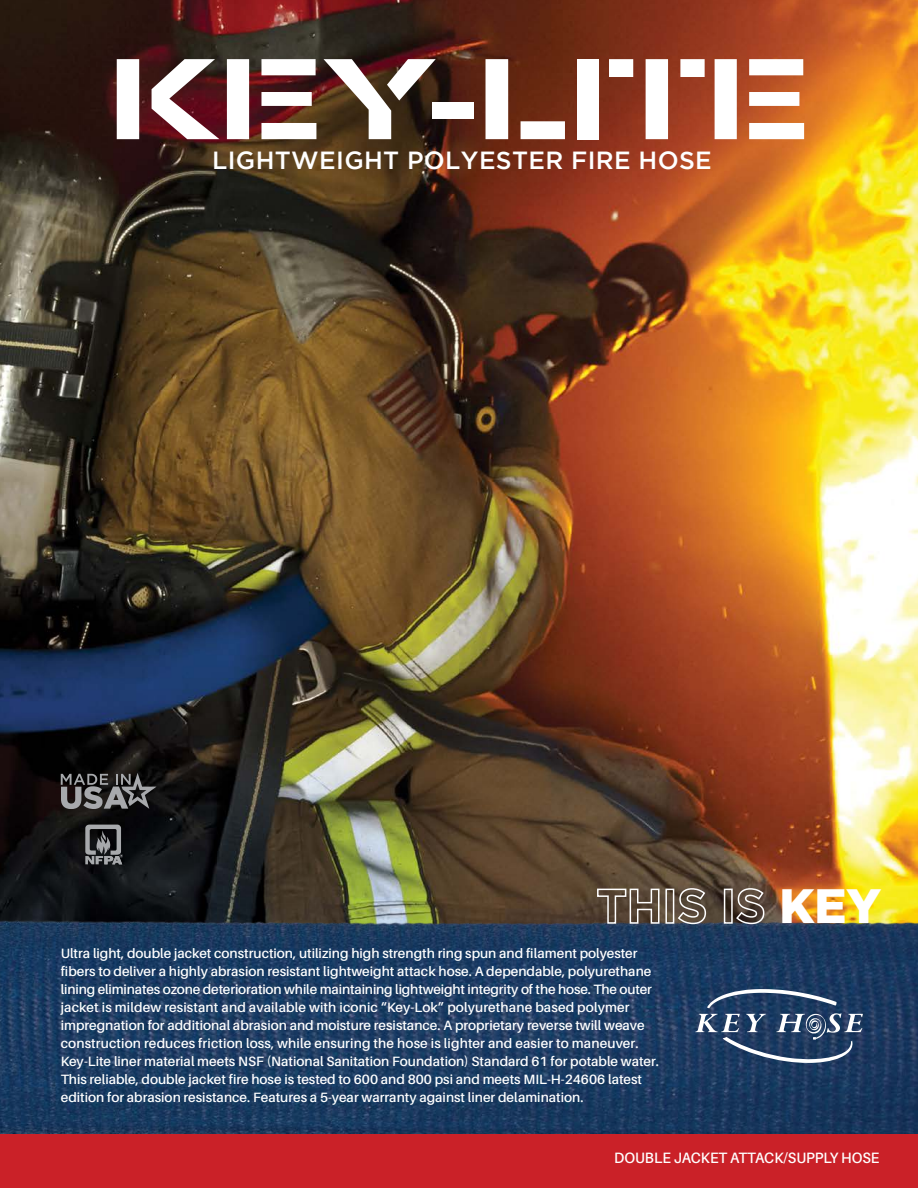
<style>
.page{position:relative;width:918px;height:1188px;background:#fff}
.page>*{position:absolute;margin:0;border:0;box-sizing:border-box;transform-origin:0 0}
.t1{font:120px "Advera Stencil AIOP";letter-spacing:-.065em;color:#fff}
.t2{font:900 48px "Gotham";color:#fff}
.t3{font:500 24.75px "Gotham";letter-spacing:.015em;color:#fff}
.t4{font:600 15px "Aileron";color:#fff;scale:.95 1}
.t5{font:600 13.5px/18px "Aileron";color:#fff}
</style>
<div class="page">
<img style="left:0;top:0;width:918px;height:904px">
<img style="left:0;top:904px;width:918px;height:230px">
<svg style="left:61px;top:773px;width:96px;height:36px;background:#505051"></svg>
<div style="left:0;top:1134px;width:918px;height:54px;background:#ca2128"></div>
<svg style="left:596px;top:888px;width:64px;height:36px;background:#74665a"></svg>
<div style="left:665px;top:889px;width:9px;height:35px;border:2px solid #fff"></div>
<svg style="left:677px;top:887px;width:30px;height:38px"></svg>
<div style="left:724px;top:889px;width:9px;height:35px;border:2px solid #fff"></div>
<svg style="left:735px;top:887px;width:30px;height:38px"></svg>
<div style="left:78px;top:817px;width:53px;height:56px;background:#000;opacity:.5"></div>
<svg style="left:85px;top:825px;width:38px;height:39px"></svg>
<svg style="left:695px;top:989px;width:168px;height:74px;background:#405979"></svg>
<h1 class="t1" style="left:104px;top:30px;width:712px">KEY-LITE</h1>
<h3 class="t3" style="left:212px;top:146px;width:501px">LIGHTWEIGHT POLYESTER FIRE HOSE</h3>
<p class="t5" style="left:61px;top:945px;width:600px">Ultra light, double jacket construction, utilizing high strength ring spun and filament polyester fibers to deliver a highly abrasion resistant lightweight attack hose. A dependable, polyurethane lining eliminates ozone deterioration while maintaining lightweight integrity of the hose. The outer jacket is mildew resistant and available with iconic “Key-Lok” polyurethane based polymer impregnation for additional abrasion and moisture resistance. A proprietary reverse twill weave construction reduces friction loss, while ensuring the hose is lighter and easier to maneuver.<br>Key-Lite liner material meets NSF (National Sanitation Foundation) Standard 61 for potable water.<br>This reliable, double jacket fire hose is tested to 600 and 800 psi and meets MIL-H-24606 latest edition for abrasion resistance. Features a 5-year warranty against liner delamination.</p>
<h2 class="t2" style="left:780px;top:878px;width:103px">KEY</h2>
<p class="t4" style="left:614px;top:1150px;width:281px">DOUBLE JACKET ATTACK/SUPPLY HOSE</p>
</div>
